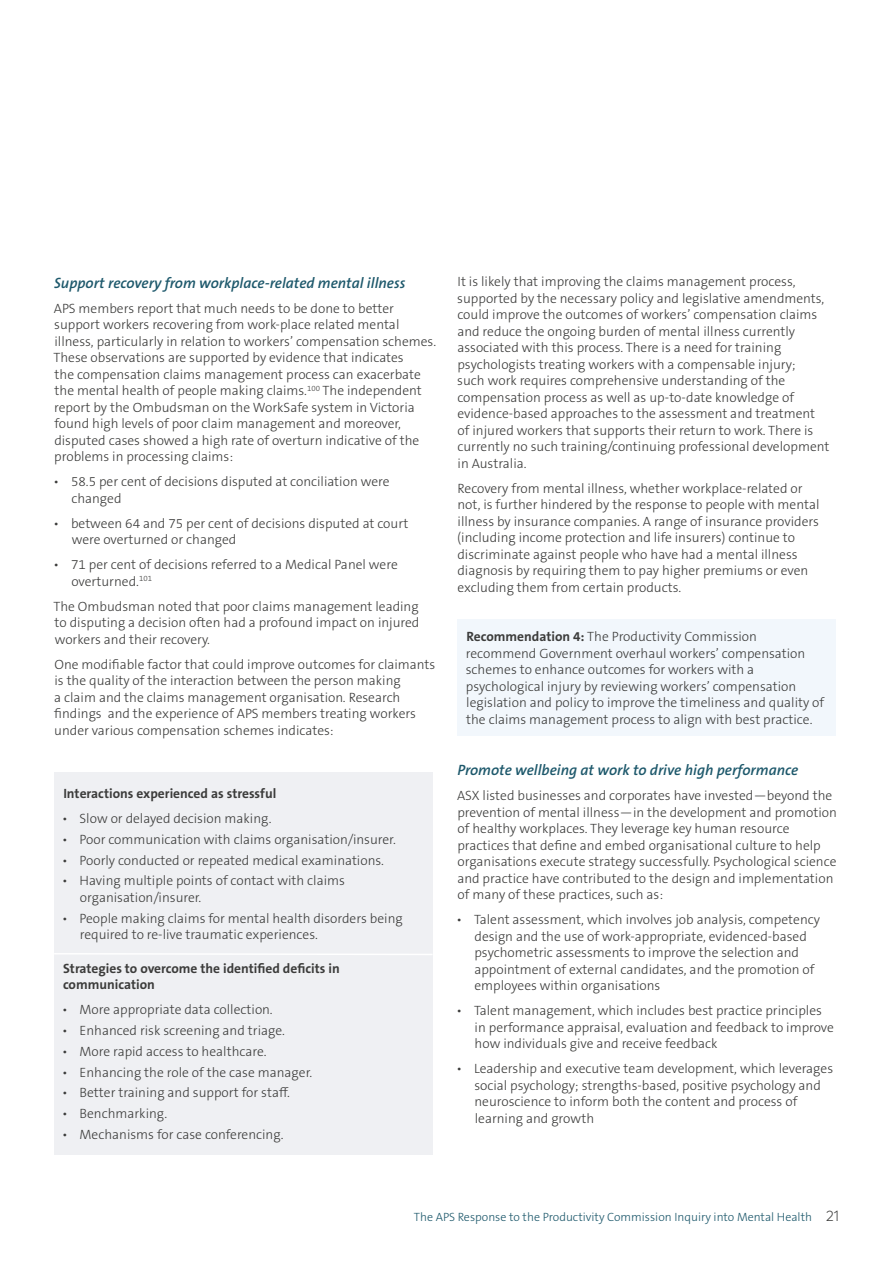
<style>
.page{position:relative;width:893px;height:1263px;background:#fff}
.page>*{position:absolute;margin:0;border:0;box-sizing:border-box;transform-origin:0 0}
.t1{font:italic 600 15px "The Sans B W6";color:#1d586b}
.t2{font:300 13.5px/16.5px "The Sans B W3";color:#3c3c3b}
.t3{font:700 13.5px/16.5px "The Sans B W7";color:#3c3c3b}
.t4{font:300 12px "The Sans B W3";color:#1d586b}
.s1{font-family:"The Sans B W7";font-weight:700}
.s2{font-family:"Averta Std";font-size:15px;color:#3c3c3b}
</style>
<div class="page">
<div style="left:54px;top:772px;width:378px;height:382px;background:#eff0f3"></div>
<svg style="left:54px;top:952px;width:379px;height:4px"></svg>
<div style="left:457px;top:619px;width:379px;height:117px;background:#f2f7fc"></div>
<p class="t1" style="left:54px;top:273px;width:353px">Support recovery from workplace-related mental illness</p>
<p class="t2" style="left:53px;top:300px;width:384px">APS members report that much needs to be done to better support workers recovering from work-place related mental illness, particularly in relation to workers’ compensation schemes.<br>These observations are supported by evidence that indicates<br>the compensation claims management process can exacerbate the mental health of people making claims.<sup>100</sup> The independent report by the Ombudsman on the WorkSafe system in Victoria found high levels of poor claim management and moreover, disputed cases showed a high rate of overturn indicative of the problems in processing claims:</p>
<p class="t2" style="left:71px;top:473px;width:320px;text-indent:-18px">• 58.5 per cent of decisions disputed at conciliation were changed</p>
<p class="t2" style="left:72px;top:515px;width:338px;text-indent:-18px">• between 64 and 75 per cent of decisions disputed at court were overturned or changed</p>
<p class="t2" style="left:71px;top:556px;width:328px;text-indent:-18px">• 71 per cent of decisions referred to a Medical Panel were overturned.<sup>101</sup></p>
<p class="t2" style="left:53px;top:598px;width:368px;text-align:justify">The Ombudsman noted that poor claims management leading to disputing a decision often had a profound impact on injured workers and their recovery.</p>
<p class="t2" style="left:54px;top:656px;width:383px">One modifiable factor that could improve outcomes for claimants is the quality of the interaction between the person making<br>a claim and the claims management organisation. Research findings and the experience of APS members treating workers under various compensation schemes indicates:</p>
<p class="t3" style="left:63px;top:785px;width:214px">Interactions experienced as stressful</p>
<p class="t2" style="left:62px;top:810px;width:211px">• Slow or delayed decision making.</p>
<p class="t2" style="left:62px;top:831px;width:335px">• Poor communication with claims organisation/insurer.</p>
<p class="t2" style="left:62px;top:852px;width:323px">• Poorly conducted or repeated medical examinations.</p>
<p class="t2" style="left:80px;top:873px;width:267px;text-indent:-18px">• Having multiple points of contact with claims organisation/insurer.</p>
<p class="t2" style="left:80px;top:910px;width:324px;text-indent:-18px">• People making claims for mental health disorders being required to re-live traumatic experiences.</p>
<p class="t3" style="left:63px;top:960px;width:278px">Strategies to overcome the identified deficits in communication</p>
<p class="t2" style="left:62px;top:1001px;width:212px">• More appropriate data collection.</p>
<p class="t2" style="left:62px;top:1022px;width:224px">• Enhanced risk screening and triage.</p>
<p class="t2" style="left:62px;top:1043px;width:206px">• More rapid access to healthcare.</p>
<p class="t2" style="left:62px;top:1064px;width:252px">• Enhancing the role of the case manager.</p>
<p class="t2" style="left:62px;top:1084px;width:229px">• Better training and support for staff.</p>
<p class="t2" style="left:62px;top:1105px;width:107px">• Benchmarking.</p>
<p class="t2" style="left:62px;top:1126px;width:223px">• Mechanisms for case conferencing.</p>
<p class="t2" style="left:457px;top:274px;width:374px">It is likely that improving the claims management process, supported by the necessary policy and legislative amendments, could improve the outcomes of workers’ compensation claims and reduce the ongoing burden of mental illness currently associated with this process. There is a need for training psychologists treating workers with a compensable injury;<br>such work requires comprehensive understanding of the compensation process as well as up-to-date knowledge of evidence-based approaches to the assessment and treatment of injured workers that supports their return to work. There is currently no such training/continuing professional development in Australia.</p>
<p class="t2" style="left:457px;top:480px;width:364px">Recovery from mental illness, whether workplace-related or not, is further hindered by the response to people with mental illness by insurance companies. A range of insurance providers (including income protection and life insurers) continue to discriminate against people who have had a mental illness diagnosis by requiring them to pay higher premiums or even excluding them from certain products.</p>
<p class="t2" style="left:466px;top:628px;width:360px"><span class="s1">Recommendation 4:</span> The Productivity Commission recommend Government overhaul workers’ compensation schemes to enhance outcomes for workers with a psychological injury by reviewing workers’ compensation legislation and policy to improve the timeliness and quality of the claims management process to align with best practice.</p>
<p class="t1" style="left:457px;top:761px;width:343px">Promote wellbeing at work to drive high performance</p>
<p class="t2" style="left:457px;top:787px;width:381px">ASX listed businesses and corporates have invested—beyond the prevention of mental illness—in the development and promotion of healthy workplaces. They leverage key human resource practices that define and embed organisational culture to help organisations execute strategy successfully. Psychological science and practice have contributed to the design and implementation of many of these practices, such as:</p>
<p class="t2" style="left:474px;top:911px;width:347px;text-indent:-18px">• Talent assessment, which involves job analysis, competency design and the use of work-appropriate, evidenced-based psychometric assessments to improve the selection and appointment of external candidates, and the promotion of employees within organisations</p>
<p class="t2" style="left:475px;top:1002px;width:361px;text-indent:-18px">• Talent management, which includes best practice principles in performance appraisal, evaluation and feedback to improve how individuals give and receive feedback</p>
<p class="t2" style="left:474px;top:1060px;width:360px;text-indent:-18px">• Leadership and executive team development, which leverages social psychology; strengths-based, positive psychology and neuroscience to inform both the content and process of learning and growth</p>
<p class="t4" style="left:414px;top:1209px;width:427px">The APS Response to the Productivity Commission Inquiry into Mental Health <span class="s2">21</span></p>
</div>
